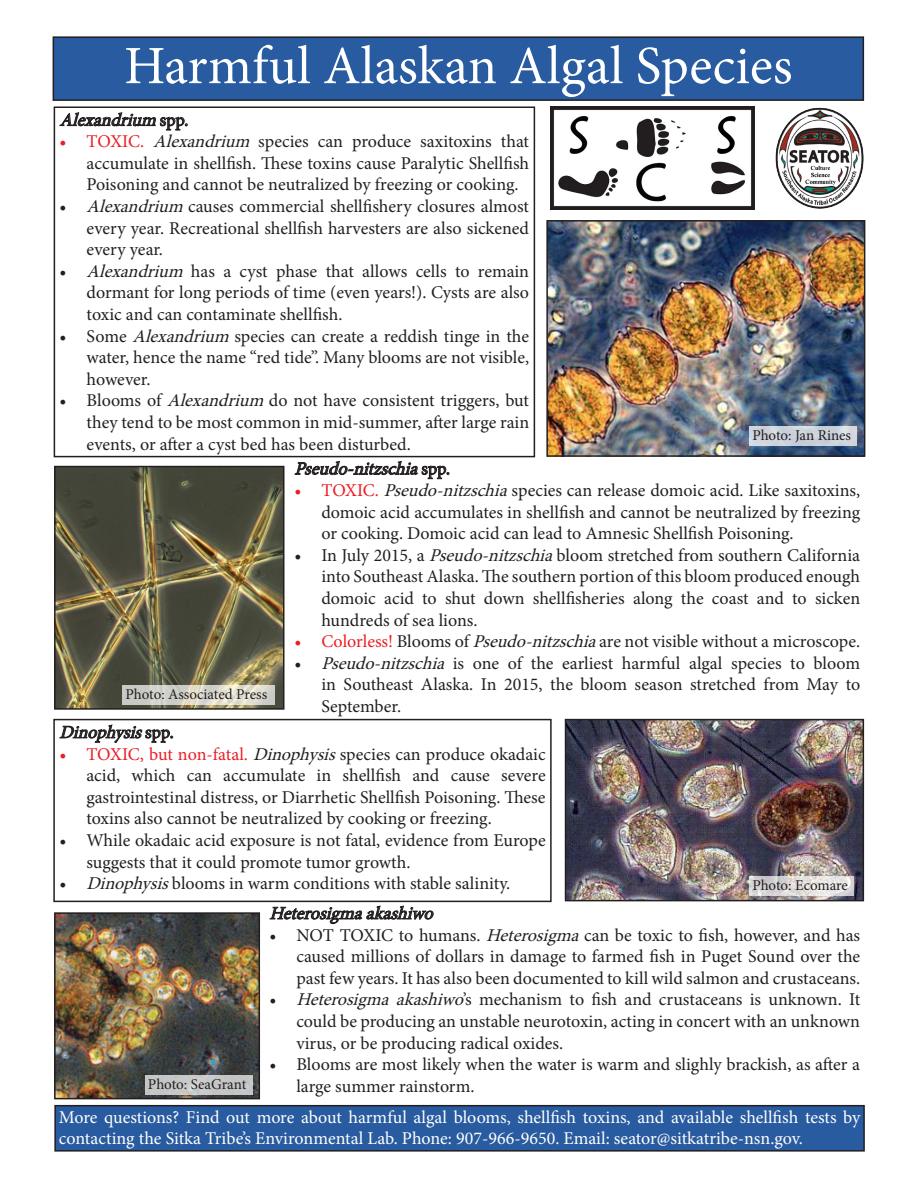
<style>
.page{position:relative;width:918px;height:1188px;background:#fff}
.page>*{position:absolute;margin:0;border:0;box-sizing:border-box;transform-origin:0 0}
.t1{font:54px "Minion Pro";color:#fff}
.t2{font:18px/21.6px "Minion Pro";color:#231f20;text-align:justify}
.t3{font:18px/21.6px "Minion Pro";letter-spacing:-.005em;color:#fff}
.t4{font:italic 18px "Minion Pro";color:#231f20}
.t5{font:15px "Minion Pro";letter-spacing:-.005em;color:#231f20}
.s1{font-style:normal}
.s2{color:#ed1c24}
.s3{font-style:italic}
</style>
<div class="page">
<div style="left:53px;top:37px;width:810px;height:63px;background:#285b9f"></div>
<div style="left:53px;top:36px;width:811px;height:65px;border:2px solid #231f20"></div>
<svg style="left:59px;top:98px;width:129px;height:33px"></svg>
<div style="left:54px;top:106px;width:481px;height:351px;border:2px solid #231f20"></div>
<svg style="left:294px;top:461px;width:155px;height:18px"></svg>
<svg style="left:59px;top:724px;width:114px;height:19px"></svg>
<div style="left:53px;top:719px;width:499px;height:183px;border:2px solid #231f20"></div>
<svg style="left:269px;top:899px;width:166px;height:26px"></svg>
<img style="left:551px;top:106px;width:204px;height:104px">
<img style="left:549px;top:223px;width:313px;height:231px">
<div style="left:546px;top:220px;width:319px;height:237px;border:2px solid #231f20"></div>
<svg style="left:749px;top:426px;width:108px;height:20px;background:#cdd3dc"></svg>
<img style="left:57px;top:469px;width:224px;height:238px">
<div style="left:54px;top:466px;width:230px;height:244px;border:2px solid #231f20"></div>
<svg style="left:122px;top:685px;width:153px;height:20px;background:#d7d6cc"></svg>
<img style="left:568px;top:722px;width:293px;height:176px">
<div style="left:565px;top:719px;width:299px;height:182px;border:2px solid #231f20"></div>
<svg style="left:749px;top:876px;width:105px;height:20px;background:#dedbdc"></svg>
<img style="left:57px;top:915px;width:200px;height:181px">
<div style="left:54px;top:912px;width:206px;height:187px;border:2px solid #231f20"></div>
<div style="left:145px;top:1075px;width:108px;height:20px;background:#c4c6c7"></div>
<div style="left:55px;top:1106px;width:809px;height:45px;background:#285b9f"></div>
<div style="left:54px;top:1105px;width:811px;height:47px;border:2px solid #231f20"></div>
<img style="left:775px;top:107px;width:89px;height:102px">
<p class="t1" style="left:124px;top:30px;width:670px">Harmful Alaskan Algal Species</p>
<p class="t4" style="left:60px;top:108px;width:130px">Alexandrium <span class="s1">s p p .</span></p>
<p class="t2" style="left:87px;top:131px;width:444px;text-indent:-27px"><span class="s2">• TOXIC.</span> <span class="s3">Alexandrium</span> species can produce saxitoxins that accumulate in shellfish. These toxins cause Paralytic Shellfish Poisoning and cannot be neutralized by freezing or cooking.</p>
<p class="t2" style="left:87px;top:196px;width:444px;text-indent:-27px">• <span class="s3">Alexandrium</span> causes commercial shellfishery closures almost every year. Recreational shellfish harvesters are also sickened every year.</p>
<p class="t2" style="left:87px;top:260px;width:444px;text-indent:-27px">• <span class="s3">Alexandrium</span> has a cyst phase that allows cells to remain dormant for long periods of time (even years!). Cysts are also toxic and can contaminate shellfish.</p>
<p class="t2" style="left:87px;top:325px;width:444px;text-indent:-27px">• Some <span class="s3">Alexandrium</span> species can create a reddish tinge in the water, hence the name “red tide”. Many blooms are not visible, however.</p>
<p class="t2" style="left:87px;top:390px;width:444px;text-indent:-27px">• Blooms of <span class="s3">Alexandrium</span> do not have consistent triggers, but they tend to be most common in mid-summer, after large rain events, or after a cyst bed has been disturbed.</p>
<p class="t4" style="left:294px;top:457px;width:157px">Pseudo-nitzschia<span class="s1">s p p .</span></p>
<p class="t2" style="left:321px;top:480px;width:540px;text-indent:-27px"><span class="s2">• TOXIC.</span> <span class="s3">Pseudo-nitzschia</span>species can release domoic acid. Like saxitoxins, domoic acid accumulates in shellfish and cannot be neutralized by freezing or cooking. Domoic acid can lead to Amnesic Shellfish Poisoning.</p>
<p class="t2" style="left:321px;top:544px;width:540px;text-indent:-27px">• In July 2015, a <span class="s3">Pseudo-nitzschia</span>bloom stretched from southern California into Southeast Alaska. The southern portion of this bloom produced enough domoic acid to shut down shellfisheries along the coast and to sicken hundreds of sea lions.</p>
<p class="t2" style="left:294px;top:631px;width:567px"><span class="s2">• Colorless!</span> Blooms of <span class="s3">Pseudo-nitzschia</span>are not visible without a microscope.</p>
<p class="t2" style="left:321px;top:652px;width:540px;text-indent:-27px">• <span class="s3">Pseudo-nitzschia</span> is one of the earliest harmful algal species to bloom in Southeast Alaska. In 2015, the bloom season stretched from May to September.</p>
<p class="t4" style="left:59px;top:720px;width:116px">Dinophysis<span class="s1">s p p .</span></p>
<p class="t2" style="left:86px;top:743px;width:461px;text-indent:-27px"><span class="s2">• TOXIC, but non-fatal.</span> <span class="s3">Dinophysis</span>species can produce okadaic acid, which can accumulate in shellfish and cause severe gastrointestinal distress, or Diarrhetic Shellfish Poisoning. These toxins also cannot be neutralized by cooking or freezing.</p>
<p class="t2" style="left:86px;top:829px;width:461px;text-indent:-27px">• While okadaic acid exposure is not fatal, evidence from Europe suggests that it could promote tumor growth.</p>
<p class="t2" style="left:59px;top:873px;width:453px">• <span class="s3">Dinophysis</span>blooms in warm conditions with stable salinity.</p>
<p class="t4" style="left:269px;top:901px;width:171px">Heterosigmaakashiwo</p>
<p class="t2" style="left:296px;top:924px;width:565px;text-indent:-27px">• NOT TOXIC to humans. <span class="s3">Heterosigma</span>can be toxic to fish, however, and has caused millions of dollars in damage to farmed fish in Puget Sound over the past few years. It has also been documented to kill wild salmon and crustaceans.</p>
<p class="t2" style="left:296px;top:989px;width:565px;text-indent:-27px">• <span class="s3">Heterosigmaakashiwo</span>’s mechanism to fish and crustaceans is unknown. It could be producing an unstable neurotoxin, acting in concert with an unknown virus, or be producing radical oxides.</p>
<p class="t2" style="left:296px;top:1054px;width:565px;text-indent:-27px">• Blooms are most likely when the water is warm and slighly brackish, as after a large summer rainstorm.</p>
<p class="t5" style="left:752px;top:425px;width:100px">Photo: Jan Rines</p>
<p class="t5" style="left:125px;top:684px;width:143px">Photo: Associated Press</p>
<p class="t5" style="left:752px;top:875px;width:97px">Photo: Ecomare</p>
<p class="t5" style="left:148px;top:1074px;width:100px">Photo: SeaGrant</p>
<p class="t3" style="left:59px;top:1106px;width:803px">More questions? Find out more about harmful algal blooms, shellfish toxins, and available shellfish tests by contacting the Sitka Tribe’s Environmental Lab. Phone: 907-966-9650. Email: seator@sitkatribe-nsn.gov.</p>
</div>
